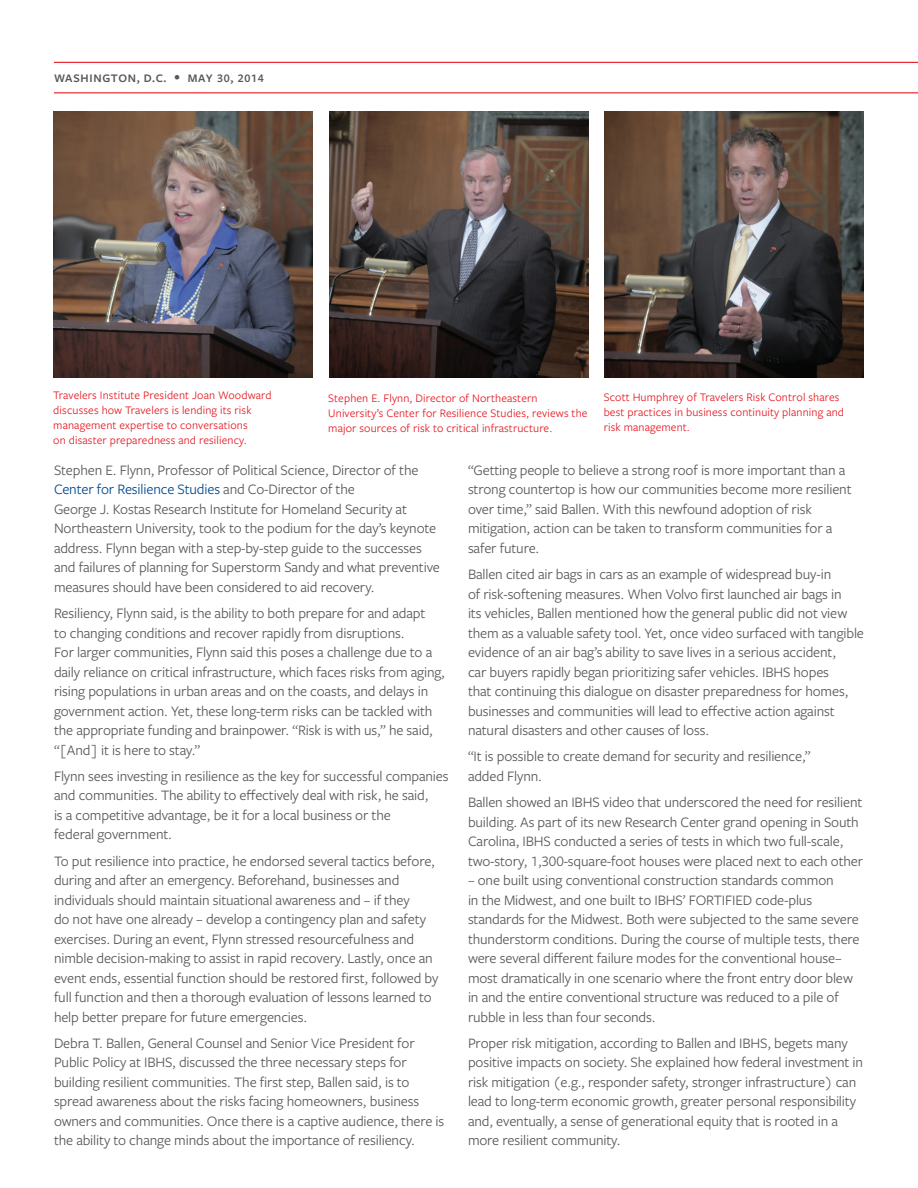
<style>
.page{position:relative;width:918px;height:1188px;background:#fff}
.page>*{position:absolute;margin:0;border:0;box-sizing:border-box;transform-origin:0 0}
.Body_copy{font:15px/19.5px "Freight Sans Pro";letter-spacing:-.01em;color:#57585a}
.Body_copy-2{font:12px/15px "Freight Sans Pro";letter-spacing:.01em;color:#e51a23}
.Sub-title_1_line{font:600 12px "Freight Sans Pro";letter-spacing:.06em;color:#57585a}
.s1{color:#014990}
</style>
<div class="page">
<hr style="left:54px;top:62px;width:864px;height:1px;background:#e51a23">
<hr style="left:54px;top:92px;width:864px;height:1px;background:#e51a23">
<img style="left:605px;top:111px;width:259px;height:266px">
<img style="left:53px;top:111px;width:260px;height:266px">
<img style="left:329px;top:111px;width:259px;height:267px">
<p class="Sub-title_1_line" style="left:54px;top:70px;width:211px">WASHINGTON, D.C. • MAY 30, 2014</p>
<p class="Body_copy-2" style="left:53px;top:387px;width:220px">Travelers Institute President Joan Woodward discusses how Travelers is lending its risk management expertise to conversations<br>on disaster preparedness and resiliency.</p>
<p class="Body_copy-2" style="left:328px;top:390px;width:261px">Stephen E. Flynn, Director of Northeastern<br>University’s Center for Resilience Studies, reviews the major sources of risk to critical infrastructure.</p>
<p class="Body_copy-2" style="left:604px;top:389px;width:242px">Scott Humphrey of Travelers Risk Control shares best practices in business continuity planning and risk management.</p>
<p class="Body_copy" style="left:54px;top:460px;width:387px">Stephen E. Flynn, Professor of Political Science, Director of the <span class="s1">Center for Resilience Studies</span> and Co-Director of the<br>George J. Kostas Research Institute for Homeland Security at Northeastern University, took to the podium for the day’s keynote address. Flynn began with a step-by-step guide to the successes and failures of planning for Superstorm Sandy and what preventive measures should have been considered to aid recovery.</p>
<p class="Body_copy" style="left:54px;top:603px;width:392px">Resiliency, Flynn said, is the ability to both prepare for and adapt<br>to changing conditions and recover rapidly from disruptions.<br>For larger communities, Flynn said this poses a challenge due to a daily reliance on critical infrastructure, which faces risks from aging, rising populations in urban areas and on the coasts, and delays in government action. Yet, these long-term risks can be tackled with the appropriate funding and brainpower. “Risk is with us,” he said, “[And] it is here to stay.”</p>
<p class="Body_copy" style="left:54px;top:766px;width:396px">Flynn sees investing in resilience as the key for successful companies and communities. The ability to effectively deal with risk, he said,<br>is a competitive advantage, be it for a local business or the<br>federal government.</p>
<p class="Body_copy" style="left:54px;top:850px;width:386px">To put resilience into practice, he endorsed several tactics before, during and after an emergency. Beforehand, businesses and individuals should maintain situational awareness and – if they<br>do not have one already – develop a contingency plan and safety exercises. During an event, Flynn stressed resourcefulness and nimble decision-making to assist in rapid recovery. Lastly, once an event ends, essential function should be restored first, followed by full function and then a thorough evaluation of lessons learned to help better prepare for future emergencies.</p>
<p class="Body_copy" style="left:54px;top:1033px;width:392px">Debra T. Ballen, General Counsel and Senior Vice President for Public Policy at IBHS, discussed the three necessary steps for building resilient communities. The first step, Ballen said, is to spread awareness about the risks facing homeowners, business owners and communities. Once there is a captive audience, there is the ability to change minds about the importance of resiliency.</p>
<p class="Body_copy" style="left:468px;top:460px;width:385px">“Getting people to believe a strong roof is more important than a strong countertop is how our communities become more resilient over time,” said Ballen. With this newfound adoption of risk mitigation, action can be taken to transform communities for a safer future.</p>
<p class="Body_copy" style="left:468px;top:564px;width:398px">Ballen cited air bags in cars as an example of widespread buy-in<br>of risk-softening measures. When Volvo first launched air bags in<br>its vehicles, Ballen mentioned how the general public did not view them as a valuable safety tool. Yet, once video surfaced with tangible evidence of an air bag’s ability to save lives in a serious accident,<br>car buyers rapidly began prioritizing safer vehicles. IBHS hopes<br>that continuing this dialogue on disaster preparedness for homes, businesses and communities will lead to effective action against natural disasters and other causes of loss.</p>
<p class="Body_copy" style="left:468px;top:746px;width:344px">“It is possible to create demand for security and resilience,” added Flynn.</p>
<p class="Body_copy" style="left:468px;top:792px;width:397px">Ballen showed an IBHS video that underscored the need for resilient building. As part of its new Research Center grand opening in South Carolina, IBHS conducted a series of tests in which two full-scale, two-story, 1,300-square-foot houses were placed next to each other</p>
<p class="Body_copy" style="left:468px;top:870px;width:393px">– one built using conventional construction standards common<br>in the Midwest, and one built to IBHS’ FORTIFIED code-plus standards for the Midwest. Both were subjected to the same severe thunderstorm conditions. During the course of multiple tests, there were several different failure modes for the conventional house– most dramatically in one scenario where the front entry door blew in and the entire conventional structure was reduced to a pile of rubble in less than four seconds.</p>
<p class="Body_copy" style="left:468px;top:1033px;width:397px">Proper risk mitigation, according to Ballen and IBHS, begets many positive impacts on society. She explained how federal investment in risk mitigation (e.g., responder safety, stronger infrastructure) can lead to long-term economic growth, greater personal responsibility and, eventually, a sense of generational equity that is rooted in a more resilient community.</p>
</div>
